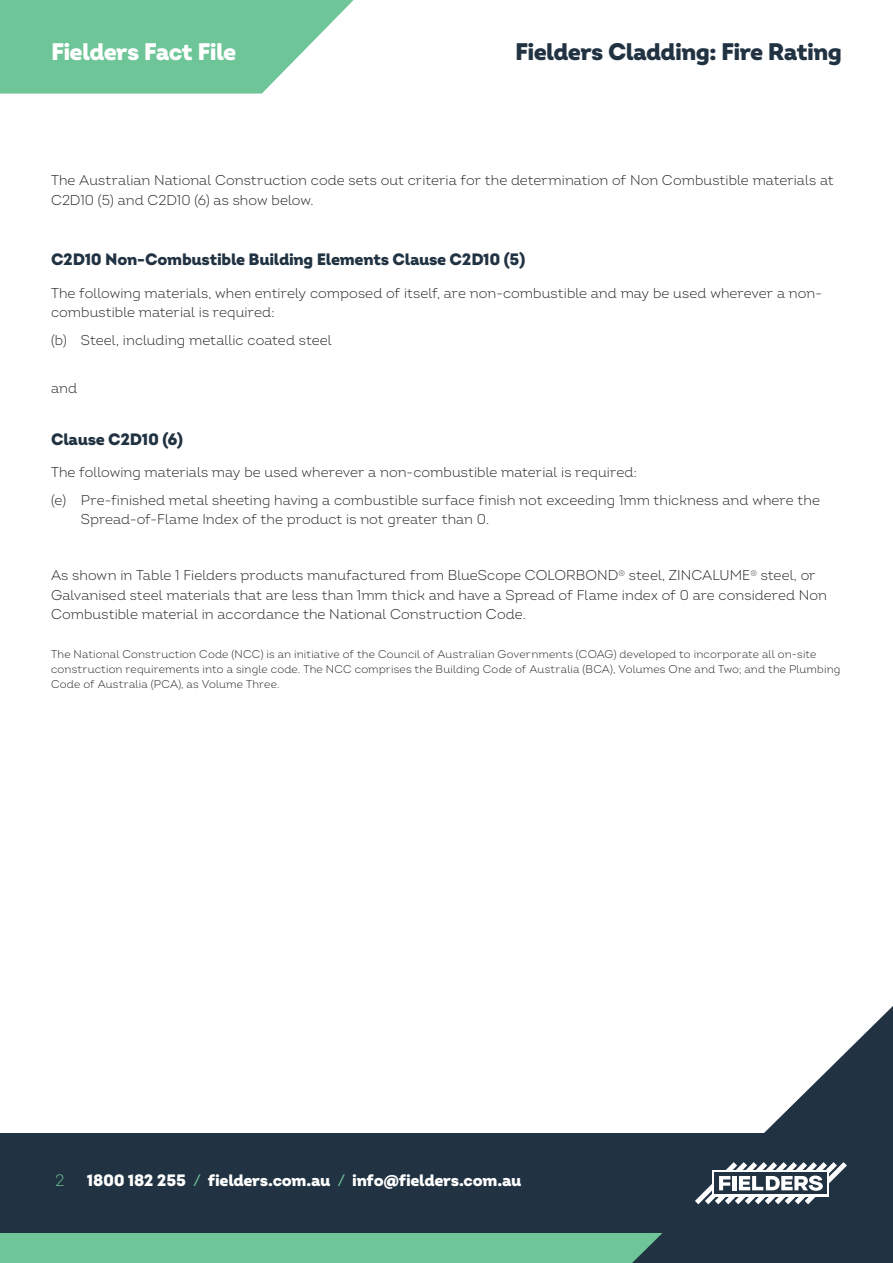
<style>
.page{position:relative;width:893px;height:1263px;background:#fff}
.page>*{position:absolute;margin:0;border:0;box-sizing:border-box;transform-origin:0 0}
.t1{font:900 24px "Intro";letter-spacing:-.03em;color:#213242}
.t2{font:900 24px "Intro";letter-spacing:-.03em;color:#fff}
.Standfirst{font:900 16.5px "Intro";letter-spacing:-.015em;color:#213242}
.t3{font:900 16.5px "Intro";letter-spacing:-.015em;color:#fff}
.t4{font:300 16.5px "Intro";color:#6ec597}
.BODY{font:300 14.25px/19.5px "Intro";letter-spacing:.005em;color:#231f20}
.bulleted_text{font:300 14.25px/19.5px "Intro";letter-spacing:.005em;color:#231f20}
.Fineprint{font:300 11.25px/15px "Intro";letter-spacing:.015em;color:#231f20}
.s1{font-weight:400;color:#6ec597}
</style>
<div class="page">
<svg style="left:0;top:0;width:354px;height:94px;background:#81cca4"></svg>
<div style="left:0;top:1211px;width:671px;height:52px;background:#6ec597"></div>
<div style="left:0;top:1133px;width:893px;height:100px;background:#213242"></div>
<svg style="left:632px;top:1006px;width:261px;height:257px;fill:#213242"></svg>
<svg style="left:695px;top:1162px;width:152px;height:42px"></svg>
<p class="t2" style="left:51px;top:36px;width:187px">Fielders Fact File</p>
<p class="t1" style="left:515px;top:36px;width:328px">Fielders Cladding: Fire Rating</p>
<p class="BODY" style="left:51px;top:171px;width:784px">The Australian National Construction code sets out criteria for the determination of Non Combustible materials at<br>C2D10 (5) and C2D10 (6) as show below.</p>
<p class="Standfirst" style="left:51px;top:249px;width:476px">C2D10 Non-Combustible Building Elements Clause C2D10 (5)</p>
<p class="BODY" style="left:51px;top:283px;width:772px">The following materials, when entirely composed of itself, are non-combustible and may be used wherever a non&shy;combustible material is required:</p>
<p class="bulleted_text" style="left:51px;top:330px;width:282px">(b) Steel, including metallic coated steel</p>
<p class="BODY" style="left:51px;top:378px;width:28px">and</p>
<p class="Standfirst" style="left:51px;top:428px;width:133px">Clause C2D10 (6)</p>
<p class="BODY" style="left:51px;top:462px;width:587px">The following materials may be used wherever a non-combustible material is required:</p>
<p class="bulleted_text" style="left:81px;top:490px;width:741px;text-indent:-30px">(e) Pre-finished metal sheeting having a combustible surface finish not exceeding 1mm thickness and where the<br>Spread-of-Flame Index of the product is not greater than 0.</p>
<p class="BODY" style="left:51px;top:566px;width:777px">As shown in Table 1 Fielders products manufactured from BlueScope COLORBOND<sup>®</sup> steel, ZINCALUME<sup>®</sup> steel, or<br>Galvanised steel materials that are less than 1mm thick and have a Spread of Flame index of 0 are considered Non<br>Combustible material in accordance the National Construction Code.</p>
<p class="Fineprint" style="left:51px;top:646px;width:791px">The National Construction Code (NCC) is an initiative of the Council of Australian Governments (COAG) developed to incorporate all on-site construction requirements into a single code. The NCC comprises the Building Code of Australia (BCA), Volumes One and Two; and the Plumbing<br>Code of Australia (PCA), as Volume Three.</p>
<p class="t4" style="left:55px;top:1170px;width:11px">2</p>
<p class="t3" style="left:87px;top:1169px;width:436px">1800 182 255 <span class="s1">/</span> fielders.com.au <span class="s1">/</span> info@fielders.com.au</p>
</div>
